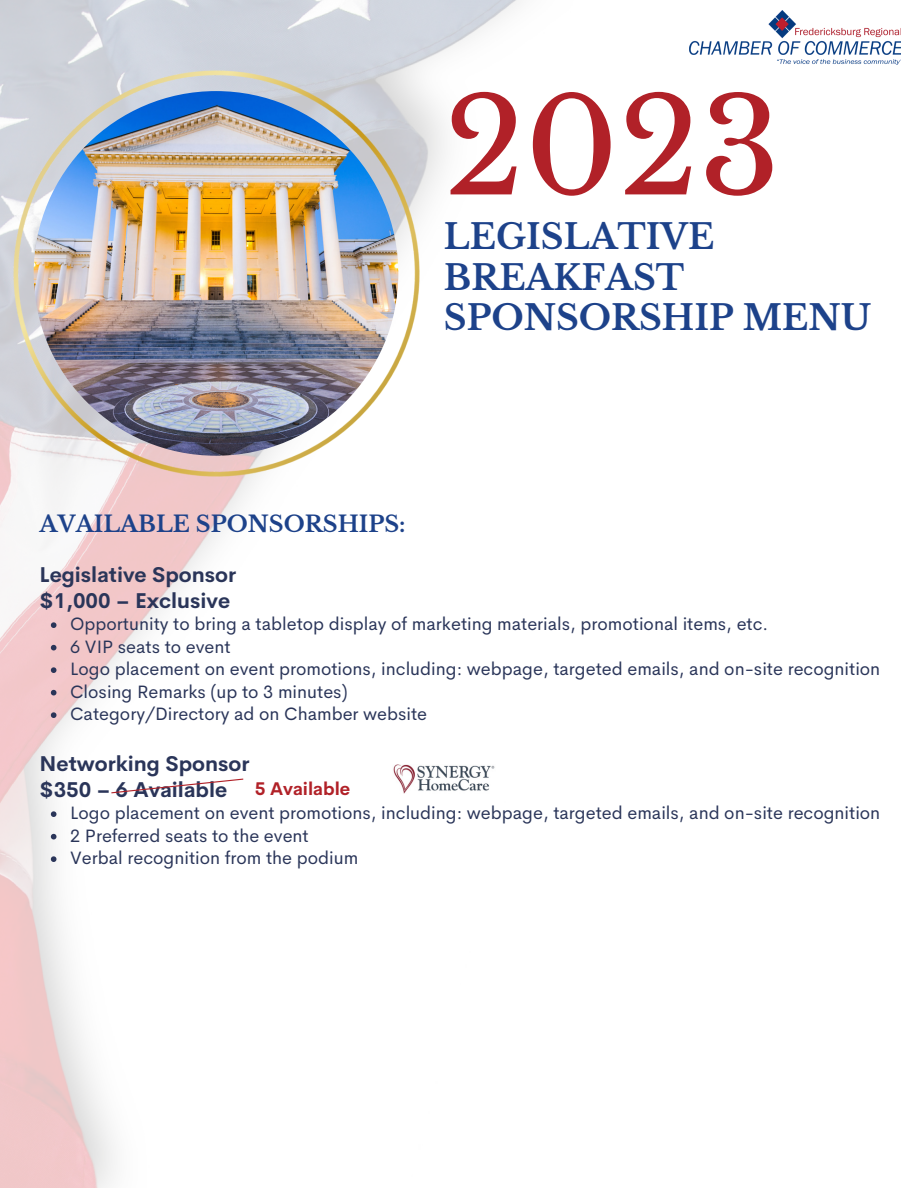
<style>
.page{position:relative;width:918px;height:1188px;background:#fff}
.page>*{position:absolute;margin:0;border:0;box-sizing:border-box;transform-origin:0 0}
.t1{font:131.25px "Libre Baskerville";color:#b12128}
.t2{font:700 34.35px/40.5px "Libre Baskerville";color:#1d428a}
.t3{font:700 22.35px "Libre Baskerville";color:#1d428a}
.t4{font:700 21px "Cerebri Sans";color:#2a3559}
.t5{font:18px "Cerebri Sans";color:#2a3559}
.t6{font:700 18px "Cerebri Sans";color:#b12128}
</style>
<div class="page">
<img style="left:0;top:0;width:898px;height:1188px">
<img style="left:689px;top:10px;width:212px;height:54px">
<img style="left:13px;top:71px;width:406px;height:405px">
<img style="left:34px;top:91px;width:364px;height:365px;border-radius:50%">
<svg style="left:51px;top:622px;width:5px;height:6px"></svg>
<svg style="left:51px;top:645px;width:5px;height:5px"></svg>
<svg style="left:51px;top:667px;width:5px;height:6px"></svg>
<svg style="left:51px;top:690px;width:5px;height:5px"></svg>
<svg style="left:51px;top:712px;width:5px;height:6px"></svg>
<svg style="left:51px;top:811px;width:5px;height:6px"></svg>
<svg style="left:51px;top:834px;width:5px;height:5px"></svg>
<svg style="left:51px;top:856px;width:5px;height:6px"></svg>
<img style="left:392px;top:764px;width:104px;height:29px">
<svg style="left:110px;top:778px;width:134px;height:16px"></svg>
<p class="t1" style="left:444px;top:67px;width:338px">2023</p>
<p class="t2" style="left:444px;top:217px;width:272px">LEGISLATIVE</p>
<p class="t2" style="left:444px;top:257px;width:429px">BREAKFAST<br>SPONSORSHIP MENU</p>
<p class="t3" style="left:40px;top:511px;width:368px">AVAILABLE SPONSORSHIPS:</p>
<p class="t4" style="left:40px;top:561px;width:198px">Legislative Sponsor</p>
<p class="t4" style="left:40px;top:587px;width:192px">$1,000 – Exclusive</p>
<p class="t5" style="left:70px;top:612px;width:700px">Opportunity to bring a tabletop display of marketing materials, promotional items, etc.</p>
<p class="t5" style="left:70px;top:635px;width:162px">6 VIP seats to event</p>
<p class="t5" style="left:70px;top:657px;width:812px">Logo placement on event promotions, including: webpage, targeted emails, and on-site recognition</p>
<p class="t5" style="left:70px;top:680px;width:279px">Closing Remarks (up to 3 minutes)</p>
<p class="t5" style="left:70px;top:702px;width:359px">Category/Directory ad on Chamber website</p>
<p class="t4" style="left:40px;top:750px;width:211px">Networking Sponsor</p>
<p class="t4" style="left:40px;top:776px;width:189px">$350 – 6 Available</p>
<p class="t6" style="left:255px;top:777px;width:97px">5 Available</p>
<p class="t5" style="left:70px;top:801px;width:812px">Logo placement on event promotions, including: webpage, targeted emails, and on-site recognition</p>
<p class="t5" style="left:70px;top:824px;width:240px">2 Preferred seats to the event</p>
<p class="t5" style="left:70px;top:846px;width:290px">Verbal recognition from the podium</p>
</div>
